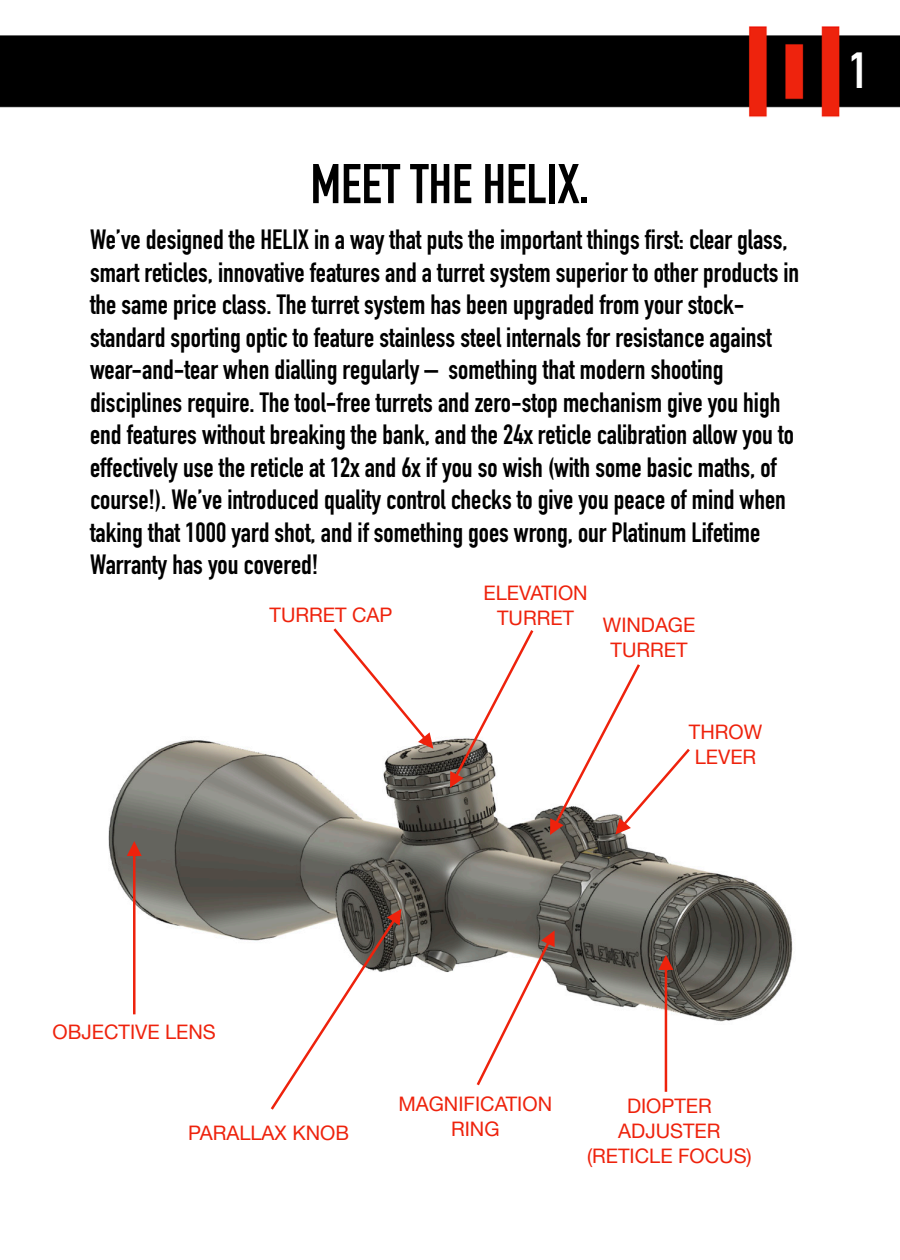
<style>
.page{position:relative;width:900px;height:1260px;background:#fff}
.page>*{position:absolute;margin:0;border:0;box-sizing:border-box;transform-origin:0 0}
.t1{font:700 55px "DIN Condensed";color:#000}
.t2{font:700 50px "DIN Condensed";color:#fff}
.t3{font:700 27.5px/32.5px "DIN Condensed";color:#000}
.t4{font:20px/25px "Helvetica Neue";color:#ee220c;text-align:center}
</style>
<div class="page">
<img style="left:0;top:26px;width:900px;height:92px">
<img style="left:108px;top:739px;width:685px;height:328px">
<svg style="left:331px;top:628px;width:102px;height:121px"></svg>
<svg style="left:550px;top:664px;width:142px;height:171px"></svg>
<hr style="left:665px;top:969px;width:2px;height:123px;background:#ee220c">
<svg style="left:658px;top:955px;width:15px;height:15px"></svg>
<svg style="left:474px;top:930px;width:81px;height:156px"></svg>
<svg style="left:268px;top:909px;width:133px;height:201px"></svg>
<hr style="left:133px;top:855px;width:3px;height:159px;background:#ee220c">
<svg style="left:127px;top:841px;width:15px;height:15px"></svg>
<svg style="left:450px;top:630px;width:86px;height:158px"></svg>
<h1 class="t1" style="left:310px;top:147px;width:281px">MEET THE HELIX.</h1>
<p class="t3" style="left:90px;top:223px;width:711px">We’ve designed the HELIX in a way that puts the important things first: clear glass, smart reticles, innovative features and a turret system superior to other products in the same price class. The turret system has been upgraded from your stock&shy;standard sporting optic to feature stainless steel internals for resistance against wear-and-tear when dialling regularly – something that modern shooting disciplines require. The tool-free turrets and zero-stop mechanism give you high end features without breaking the bank, and the 24x reticle calibration allow you to effectively use the reticle at 12x and 6x if you so wish (with some basic maths, of course!). We’ve introduced quality control checks to give you peace of mind when taking that 1000 yard shot, and if something goes wrong, our Platinum Lifetime Warranty has you covered!</p>
<p class="t4" style="left:270px;top:604px;width:124px">TURRET CAP</p>
<p class="t4" style="left:483px;top:581px;width:106px">ELEVATION<br>TURRET</p>
<p class="t4" style="left:603px;top:613px;width:94px">WINDAGE<br>TURRET</p>
<p class="t4" style="left:689px;top:721px;width:75px;text-align:left">THROW<br>LEVER</p>
<h2 class="t2" style="left:849px;top:37px;width:20px">1</h2>
<p class="t4" style="left:53px;top:1021px;width:165px">OBJECTIVE LENS</p>
<p class="t4" style="left:398px;top:1092px;width:155px">MAGNIFICATION</p>
<p class="t4" style="left:188px;top:1121px;width:162px">PARALLAX KNOB</p>
<p class="t4" style="left:451px;top:1117px;width:50px">RING</p>
<p class="t4" style="left:587px;top:1095px;width:166px">DIOPTER<br>ADJUSTER (RETICLE FOCUS)</p>
</div>
